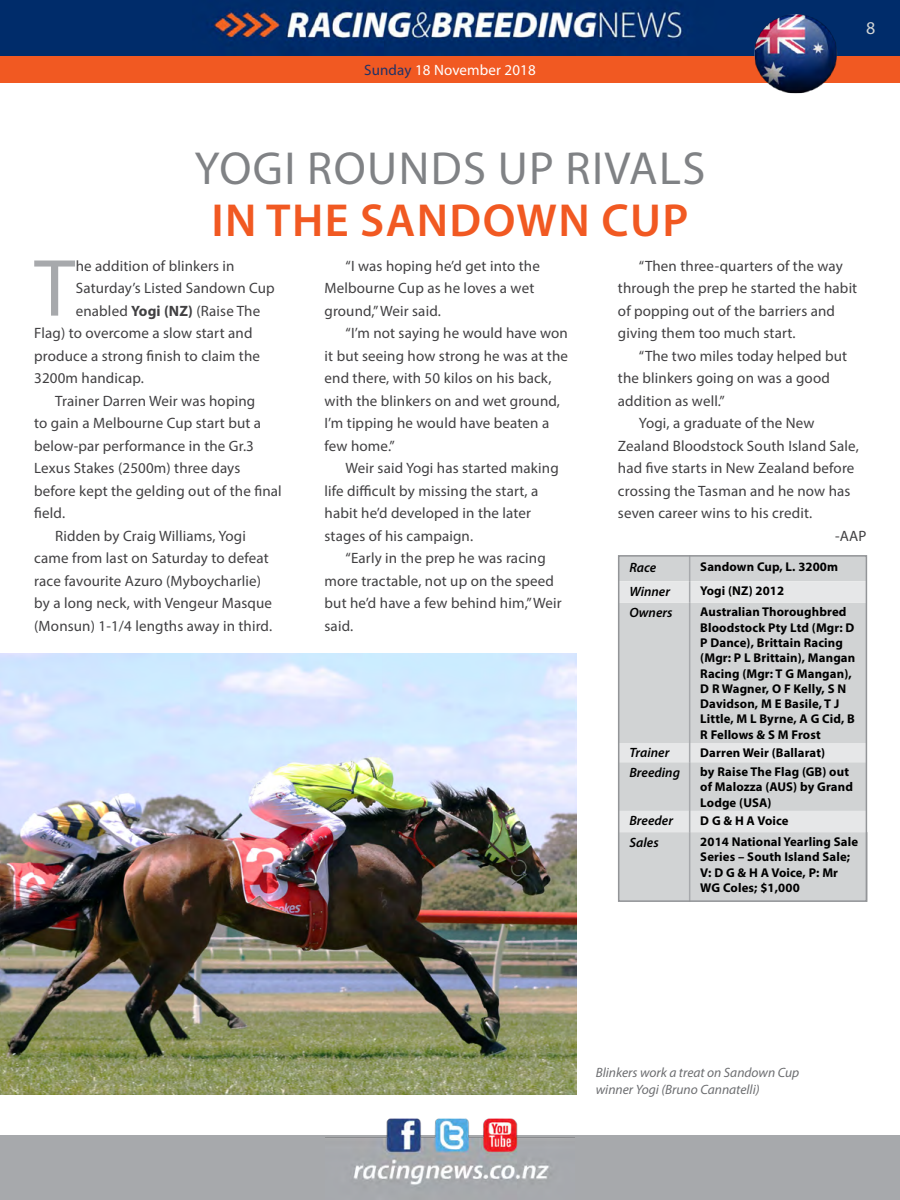
<style>
.page{position:relative;width:900px;height:1200px;background:#fff}
.page>*{position:absolute;margin:0;border:0;box-sizing:border-box;transform-origin:0 0}
.t1{font:81.75px "Myriad Pro";color:#a7a9ac}
.t2{font:46.5px "Myriad Pro";letter-spacing:.03em;color:#808285}
.t3{font:600 46.5px "Myriad Pro";letter-spacing:.03em;color:#f15922}
.t4{font:18px "Myriad Pro";color:#d1d4d4}
.t5{font:15px/22.5px "Myriad Pro";letter-spacing:.01em;color:#414042}
.t6{font:15px "Myriad Pro";letter-spacing:.01em;color:#fff}
.t7{font:italic 13.5px/16.2px "Myriad Pro";color:#6d6e71}
.t8{font:italic 600 13.5px "Myriad Pro";color:#000}
.t9{font:700 12.75px/15.3px "Myriad Pro";letter-spacing:.01em;color:#000}
.s1{color:#203267}
.s2{font-weight:700}
</style>
<div class="page">
<div style="left:0;top:1136px;width:900px;height:64px;background:#a7a9ac"></div>
<img style="left:325px;top:1118px;width:250px;height:67px">
<div style="left:0;top:56px;width:900px;height:27px;background:#f15922"></div>
<img style="left:0;top:0;width:900px;height:56px">
<img style="left:0;top:654px;width:576px;height:441px">
<img style="left:752px;top:12px;width:88px;height:82px">
<div style="left:621px;top:558px;width:243px;height:341px;background:#d1d3d4"></div>
<svg style="left:621px;top:581px;width:243px;height:251px;background:#d6d7d8"></svg>
<svg style="left:689px;top:558px;width:1px;height:45px"></svg>
<hr style="left:689px;top:603px;width:1px;height:140px;background:#a7a9ac">
<svg style="left:689px;top:743px;width:1px;height:19px"></svg>
<hr style="left:689px;top:762px;width:1px;height:49px;background:#a7a9ac">
<svg style="left:689px;top:811px;width:1px;height:21px"></svg>
<hr style="left:689px;top:832px;width:1px;height:70px;background:#a7a9ac">
<div style="left:618px;top:555px;width:249px;height:347px;border:2px solid #939598"></div>
<p class="t6" style="left:364px;top:61px;width:173px"><span class="s1">Sunday</span> 18 November 2018</p>
<h2 class="t2" style="left:195px;top:140px;width:50px">Yogi</h2>
<h2 class="t2" style="left:307px;top:140px;width:120px">rounds</h2>
<h2 class="t2" style="left:498px;top:140px;width:91px">up riva</h2>
<h2 class="t2" style="left:659px;top:140px;width:43px">ls</h2>
<h2 class="t3" style="left:212px;top:191px;width:274px">IN THE SANDOW</h2>
<h2 class="t3" style="left:558px;top:191px;width:127px">N CUP</h2>
<p class="t4" style="left:866px;top:17px;width:11px">8</p>
<h1 class="t1" style="left:34px;top:238px;width:42px">T</h1>
<p class="t5" style="left:76px;top:254px;width:160px">he addition of blinkers in</p>
<p class="t5" style="left:76px;top:277px;width:201px">Saturday’s Listed Sandown Cup</p>
<p class="t5" style="left:76px;top:299px;width:186px">enabled <span class="s2">Yogi (NZ)</span> (Raise The</p>
<p class="t5" style="left:34px;top:322px;width:220px">Flag) to overcome a slow start and</p>
<p class="t5" style="left:34px;top:344px;width:227px">produce a strong finish to claim the</p>
<p class="t5" style="left:34px;top:367px;width:111px">3200m handicap.</p>
<p class="t5" style="left:55px;top:389px;width:201px">Trainer Darren Weir was hoping</p>
<p class="t5" style="left:34px;top:412px;width:228px">to gain a Melbourne Cup start but a</p>
<p class="t5" style="left:34px;top:434px;width:221px">below-par performance in the Gr.3</p>
<p class="t5" style="left:34px;top:457px;width:208px">Lexus Stakes (2500m) three days</p>
<p class="t5" style="left:34px;top:479px;width:249px">before kept the gelding out of the final</p>
<p class="t5" style="left:34px;top:502px;width:32px">field.</p>
<p class="t5" style="left:55px;top:524px;width:192px">Ridden by Craig Williams, Yogi</p>
<p class="t5" style="left:34px;top:547px;width:236px">came from last on Saturday to defeat</p>
<p class="t5" style="left:34px;top:569px;width:228px">race favourite Azuro (Myboycharlie)</p>
<p class="t5" style="left:34px;top:592px;width:239px">by a long neck, with Vengeur Masque</p>
<p class="t5" style="left:34px;top:614px;width:239px">(Monsun) 1-1/4 lengths away in third.</p>
<p class="t5" style="left:325px;top:254px;width:217px;text-indent:21px">“I was hoping he’d get into the<br>Melbourne Cup as he loves a wet ground,” Weir said.</p>
<p class="t5" style="left:325px;top:322px;width:245px;text-indent:21px">“I’m not saying he would have won it but seeing how strong he was at the end there, with 50 kilos on his back, with the blinkers on and wet ground,<br>I’m tipping he would have beaten a few home.”</p>
<p class="t5" style="left:325px;top:457px;width:236px;text-indent:21px">Weir said Yogi has started making life difficult by missing the start, a habit he’d developed in the later stages of his campaign.</p>
<p class="t5" style="left:325px;top:547px;width:239px;text-indent:21px">“Early in the prep he was racing more tractable, not up on the speed but he’d have a few behind him,” Weir said.</p>
<p class="t5" style="left:618px;top:254px;width:241px;text-indent:21px">“Then three-quarters of the way through the prep he started the habit of popping out of the barriers and giving them too much start.</p>
<p class="t5" style="left:639px;top:344px;width:210px">“The two miles today helped but</p>
<p class="t5" style="left:618px;top:367px;width:213px">the blinkers going on was a good</p>
<p class="t5" style="left:618px;top:389px;width:108px">addition as well.”</p>
<p class="t5" style="left:639px;top:412px;width:177px">Yogi, a graduate of the New</p>
<p class="t5" style="left:618px;top:434px;width:242px">Zealand Bloodstock South Island Sale,</p>
<p class="t5" style="left:618px;top:457px;width:238px">had five starts in New Zealand before</p>
<p class="t5" style="left:618px;top:479px;width:234px">crossing the Tasman and he now has</p>
<p class="t5" style="left:618px;top:502px;width:196px">seven career wins to his credit.</p>
<p class="t5" style="left:835px;top:524px;width:33px">-AAP</p>
<p class="t8" style="left:629px;top:559px;width:28px">Race</p>
<p class="t9" style="left:700px;top:559px;width:139px">Sandown Cup, L. 3200m</p>
<p class="t8" style="left:629px;top:583px;width:42px">Winner</p>
<p class="t9" style="left:700px;top:583px;width:85px">Yogi (NZ) 2012</p>
<p class="t8" style="left:629px;top:604px;width:45px">Owners</p>
<p class="t9" style="left:700px;top:604px;width:157px">Australian Thoroughbred<br>Bloodstock Pty Ltd (Mgr: D<br>P Dance), Brittain Racing (Mgr: P L Brittain), Mangan<br>Racing (Mgr: T G Mangan),<br>D R Wagner, O F Kelly, S N<br>Davidson, M E Basile, T J<br>Little, M L Byrne, A G Cid, B<br>R Fellows &amp; S M Frost</p>
<p class="t8" style="left:629px;top:744px;width:41px">Trainer</p>
<p class="t9" style="left:700px;top:744px;width:126px">Darren Weir (Ballarat)</p>
<p class="t8" style="left:629px;top:763px;width:52px">Breeding</p>
<p class="t9" style="left:700px;top:764px;width:154px">by Raise The Flag (GB) out of Malozza (AUS) by Grand<br>Lodge (USA)</p>
<p class="t8" style="left:629px;top:812px;width:45px">Breeder</p>
<p class="t9" style="left:700px;top:812px;width:90px">D G &amp; H A Voice</p>
<p class="t8" style="left:629px;top:833px;width:31px">Sales</p>
<p class="t9" style="left:700px;top:834px;width:159px">2014 National Yearling Sale<br>Series – South Island Sale;<br>V: D G &amp; H A Voice, P: Mr<br>WG Coles; $1,000</p>
<p class="t7" style="left:596px;top:1065px;width:205px">Blinkers work a treat on Sandown Cup winner Yogi (Bruno Cannatelli)</p>
</div>
